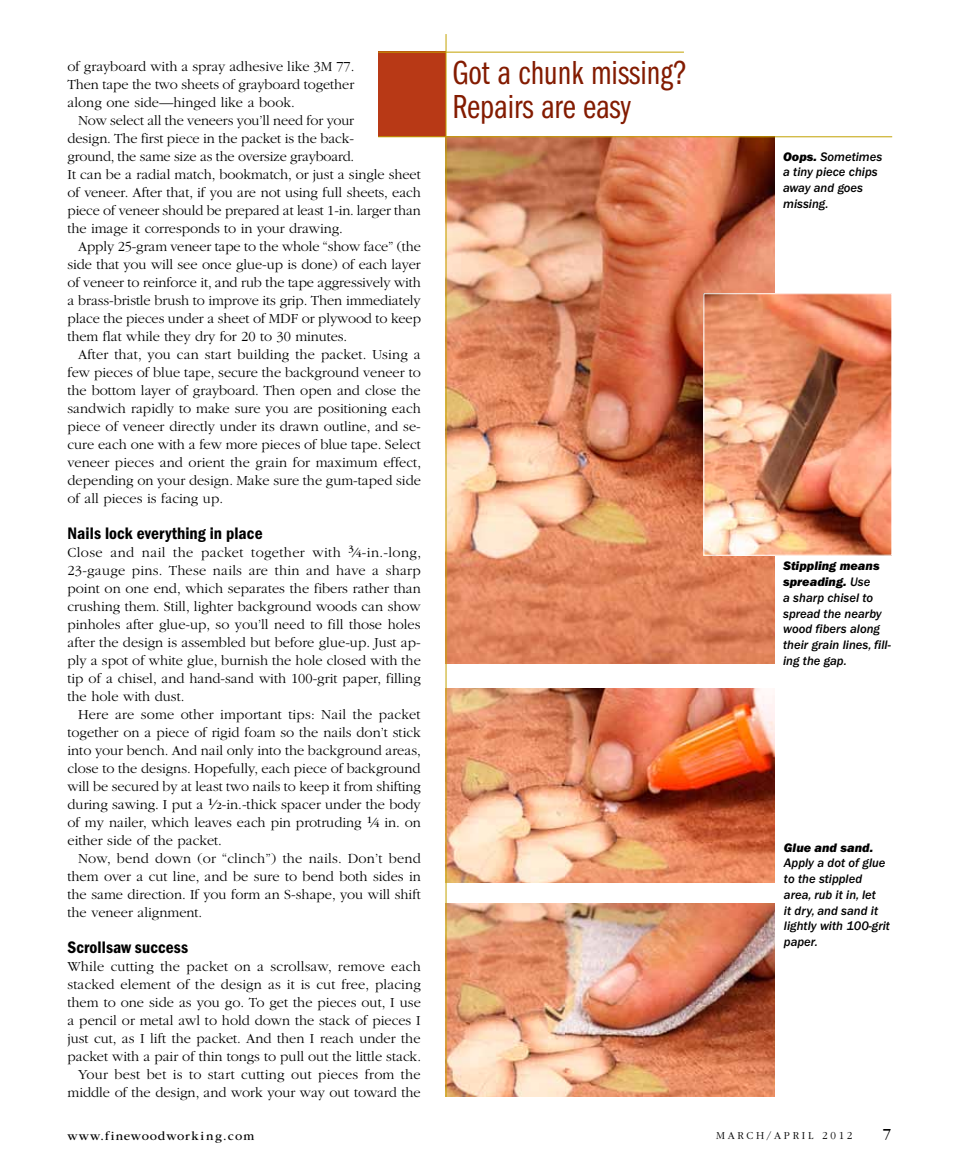
<style>
.page{position:relative;width:959px;height:1175px;background:#fff}
.page>*{position:absolute;margin:0;border:0;box-sizing:border-box;transform-origin:0 0}
.t1{font:34.5px/34.5px "ITC Franklin Gothic Std Bk Cp";color:#831b00}
.t2{font:17.25px "ITC Franklin Gothic Std Dm Cd";letter-spacing:.005em;color:#000}
.t3{font:16.05px "ITC Garamond Std";color:#000}
.t4{font:300 14.4px/18px "ITC Garamond Std";color:#000;text-align:justify}
.t5{font:12.75px/15.8px "ITC Franklin Gothic Std Med It";color:#000}
.t6{font:12.75px/15.8px "ITC Franklin Gothic Std Hvy It";color:#000}
.t7{font:12.75px "ITC Garamond Std";letter-spacing:.09em;color:#000}
.t8{font:300 11.1px "ITC Garamond Std";letter-spacing:.24em;color:#000}
.s1{font-weight:400}
.s2{font-weight:400;font-size:10.05px}
.s3{font-family:"ITC Franklin Gothic Std Hvy It"}
.s4{font-family:"ITC Franklin Gothic Std Med It"}
</style>
<div class="page">
<img style="left:446px;top:137px;width:328px;height:526px">
<img style="left:446px;top:688px;width:329px;height:194px">
<img style="left:446px;top:903px;width:329px;height:193px">
<img style="left:705px;top:295px;width:185px;height:258px">
<div style="left:703px;top:293px;width:189px;height:262px;border:1px solid #fff"></div>
<div style="left:378px;top:52px;width:68px;height:85px;background:#b83916"></div>
<hr style="left:445px;top:34px;width:1px;height:1062px;background:#c2a201">
<hr style="left:378px;top:52px;width:306px;height:1px;background:#c2a201">
<hr style="left:378px;top:136px;width:514px;height:1px;background:#c2a201">
<p class="t4" style="left:68px;top:57px;width:288px">of grayboard with a spray adhesive like 3M 77.<br>Then tape the two sheets of grayboard together along one side—hinged like a book.</p>
<p class="t4" style="left:68px;top:111px;width:355px;text-align:left;text-indent:10px">Now select all the veneers you’ll need for your<br>design. The first piece in the packet is the back-<br>ground, the same size as the oversize grayboard.<br>It can be a radial match, bookmatch, or just a single sheet of veneer. After that, if you are not using full sheets, each piece of veneer should be prepared at least 1-in. larger than the image it corresponds to in your drawing.</p>
<p class="t4" style="left:68px;top:237px;width:355px;text-indent:10px">Apply 25-gram veneer tape to the whole “show face” (the side that you will see once glue-up is done) of each layer of veneer to reinforce it, and rub the tape aggressively with a brass-bristle brush to improve its grip. Then immediately place the pieces under a sheet of MDF or plywood to keep them flat while they dry for 20 to 30 minutes.</p>
<p class="t4" style="left:68px;top:345px;width:355px;text-indent:10px">After that, you can start building the packet. Using a few pieces of blue tape, secure the background veneer to the bottom layer of grayboard. Then open and close the sandwich rapidly to make sure you are positioning each piece of veneer directly under its drawn outline, and se&shy;cure each one with a few more pieces of blue tape. Select veneer pieces and orient the grain for maximum effect, depending on your design. Make sure the gum-taped side of all pieces is facing up.</p>
<p class="t2" style="left:68px;top:523px;width:196px">Nails lock everything in place</p>
<p class="t4" style="left:68px;top:543px;width:355px">Close and nail the packet together with <sup>3</sup><span class="s1">⁄</span><span class="s2">4</span>-in.-long, 23-gauge pins. These nails are thin and have a sharp point on one end, which separates the fibers rather than crushing them. Still, lighter background woods can show pinholes after glue-up, so you’ll need to fill those holes after the design is assembled but before glue-up. Just ap&shy;ply a spot of white glue, burnish the hole closed with the tip of a chisel, and hand-sand with 100-grit paper, filling the hole with dust.</p>
<p class="t4" style="left:68px;top:705px;width:355px;text-indent:11px">Here are some other important tips: Nail the packet together on a piece of rigid foam so the nails don’t stick into your bench. And nail only into the background areas, close to the designs. Hopefully, each piece of background will be secured by at least two nails to keep it from shifting during sawing. I put a <sup>1</sup><span class="s1">⁄</span><span class="s2">2</span>-in.-thick spacer under the body of my nailer, which leaves each pin protruding <sup>1</sup><span class="s1">⁄</span><span class="s2">4</span> in. on either side of the packet.</p>
<p class="t4" style="left:68px;top:849px;width:355px;text-indent:10px">Now, bend down (or “clinch”) the nails. Don’t bend them over a cut line, and be sure to bend both sides in the same direction. If you form an S-shape, you will shift the veneer alignment.</p>
<p class="t2" style="left:68px;top:937px;width:122px">Scrollsaw success</p>
<p class="t4" style="left:68px;top:957px;width:355px;text-align:right">While cutting the packet on a scrollsaw, remove each stacked element of the design as it is cut free, placing them to one side as you go. To get the pieces out, I use a pencil or metal awl to hold down the stack of pieces I just cut, as I lift the packet. And then I reach under the packet with a pair of thin tongs to pull out the little stack.<br>Your best bet is to start cutting out pieces from the middle of the design, and work your way out toward the</p>
<h1 class="t1" style="left:452px;top:56px;width:236px">Got a chunk missing?<br>Repairs are easy</h1>
<p class="t5" style="left:783px;top:148px;width:101px"><span class="s3">Oops.</span> Sometimes a tiny piece chips away and goes missing.</p>
<p class="t6" style="left:783px;top:558px;width:98px">Stippling means spreading. <span class="s4">Use</span></p>
<p class="t5" style="left:783px;top:590px;width:109px">a sharp chisel to spread the nearby wood fibers along their grain lines, fill&shy;ing the gap.</p>
<p class="t6" style="left:784px;top:839px;width:91px">Glue and sand.</p>
<p class="t5" style="left:784px;top:855px;width:108px">Apply a dot of glue to the stippled area, rub it in, let<br>it dry, and sand it lightly with 100-grit paper.</p>
<p class="t7" style="left:68px;top:1128px;width:188px">www.finewoodworking.com</p>
<p class="t8" style="left:716px;top:1129px;width:138px">Mar ch /Apr il 2012</p>
<p class="t3" style="left:882px;top:1125px;width:10px">7</p>
</div>
